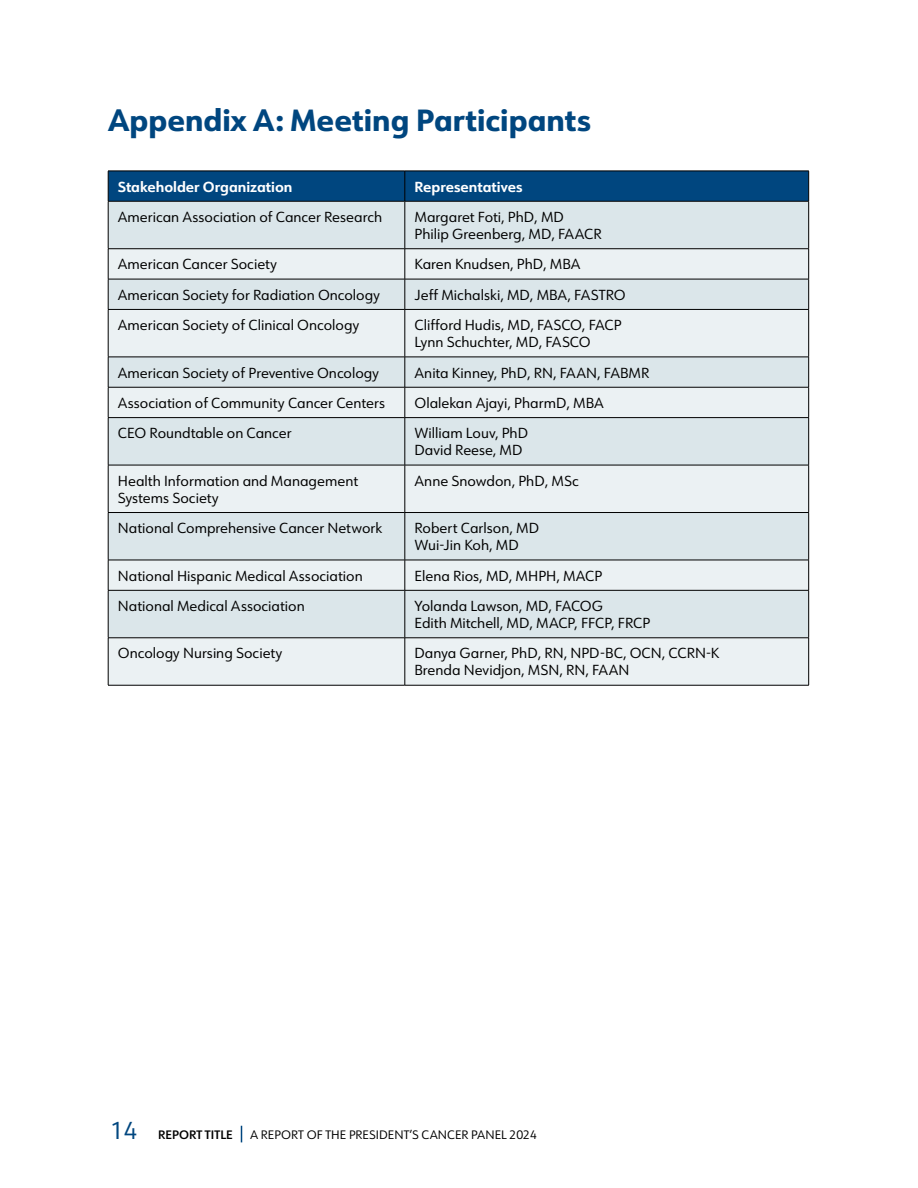
<style>
.page{position:relative;width:918px;height:1188px;background:#fff}
.page>*{position:absolute;margin:0;border:0;box-sizing:border-box;transform-origin:0 0}
.t1{font:800 30px "URW Form";color:#00467f}
.t2{font:14.25px/17.1px "URW Form";color:#000}
.t3{font:700 14.25px "URW Form";color:#fff}
.t4{font:12px "URW Form";color:#000}
.t5{font:600 12px "URW Form";letter-spacing:.005em;color:#000}
.s1{font-weight:400;font-size:24px;color:#00467f}
</style>
<div class="page">
<div style="left:109px;top:172px;width:699px;height:29px;background:#00467f"></div>
<div style="left:109px;top:202px;width:699px;height:46px;background:#dbe6ea"></div>
<svg style="left:109px;top:249px;width:699px;height:436px;background:#e1e9ec"></svg>
<hr style="left:108px;top:171px;width:297px;height:1px;background:#000">
<hr style="left:108px;top:171px;width:1px;height:30px;background:#000">
<hr style="left:405px;top:171px;width:404px;height:1px;background:#000">
<hr style="left:405px;top:171px;width:1px;height:30px;background:#000">
<hr style="left:808px;top:171px;width:1px;height:30px;background:#000">
<hr style="left:108px;top:201px;width:297px;height:1px;background:#000">
<hr style="left:108px;top:201px;width:1px;height:48px;background:#000">
<hr style="left:405px;top:201px;width:404px;height:1px;background:#000">
<hr style="left:405px;top:201px;width:1px;height:48px;background:#000">
<hr style="left:808px;top:201px;width:1px;height:48px;background:#000">
<hr style="left:108px;top:248px;width:297px;height:1px;background:#000">
<hr style="left:108px;top:249px;width:1px;height:30px;background:#000">
<hr style="left:405px;top:248px;width:404px;height:1px;background:#000">
<hr style="left:405px;top:249px;width:1px;height:30px;background:#000">
<hr style="left:808px;top:249px;width:1px;height:30px;background:#000">
<hr style="left:108px;top:279px;width:297px;height:1px;background:#000">
<hr style="left:108px;top:279px;width:1px;height:30px;background:#000">
<hr style="left:405px;top:279px;width:404px;height:1px;background:#000">
<hr style="left:405px;top:279px;width:1px;height:30px;background:#000">
<hr style="left:808px;top:279px;width:1px;height:30px;background:#000">
<hr style="left:108px;top:309px;width:297px;height:1px;background:#000">
<hr style="left:108px;top:310px;width:1px;height:47px;background:#000">
<hr style="left:405px;top:309px;width:404px;height:1px;background:#000">
<hr style="left:405px;top:310px;width:1px;height:47px;background:#000">
<hr style="left:808px;top:310px;width:1px;height:47px;background:#000">
<hr style="left:108px;top:357px;width:297px;height:1px;background:#000">
<hr style="left:108px;top:357px;width:1px;height:30px;background:#000">
<hr style="left:405px;top:357px;width:404px;height:1px;background:#000">
<hr style="left:405px;top:357px;width:1px;height:30px;background:#000">
<hr style="left:808px;top:357px;width:1px;height:30px;background:#000">
<hr style="left:108px;top:387px;width:297px;height:1px;background:#000">
<hr style="left:108px;top:387px;width:1px;height:30px;background:#000">
<hr style="left:405px;top:387px;width:404px;height:1px;background:#000">
<hr style="left:405px;top:387px;width:1px;height:30px;background:#000">
<hr style="left:808px;top:387px;width:1px;height:30px;background:#000">
<hr style="left:108px;top:417px;width:297px;height:1px;background:#000">
<hr style="left:108px;top:418px;width:1px;height:47px;background:#000">
<hr style="left:405px;top:417px;width:404px;height:1px;background:#000">
<hr style="left:405px;top:418px;width:1px;height:47px;background:#000">
<hr style="left:808px;top:418px;width:1px;height:47px;background:#000">
<hr style="left:108px;top:465px;width:297px;height:1px;background:#000">
<hr style="left:108px;top:465px;width:1px;height:47px;background:#000">
<hr style="left:405px;top:465px;width:404px;height:1px;background:#000">
<hr style="left:405px;top:465px;width:1px;height:47px;background:#000">
<hr style="left:808px;top:465px;width:1px;height:47px;background:#000">
<hr style="left:108px;top:512px;width:297px;height:1px;background:#000">
<hr style="left:108px;top:513px;width:1px;height:47px;background:#000">
<hr style="left:405px;top:512px;width:404px;height:1px;background:#000">
<hr style="left:405px;top:513px;width:1px;height:47px;background:#000">
<hr style="left:808px;top:513px;width:1px;height:47px;background:#000">
<hr style="left:108px;top:560px;width:297px;height:1px;background:#000">
<hr style="left:108px;top:560px;width:1px;height:30px;background:#000">
<hr style="left:405px;top:560px;width:404px;height:1px;background:#000">
<hr style="left:405px;top:560px;width:1px;height:30px;background:#000">
<hr style="left:808px;top:560px;width:1px;height:30px;background:#000">
<hr style="left:108px;top:590px;width:297px;height:1px;background:#000">
<hr style="left:108px;top:591px;width:1px;height:47px;background:#000">
<hr style="left:405px;top:590px;width:404px;height:1px;background:#000">
<hr style="left:405px;top:591px;width:1px;height:47px;background:#000">
<hr style="left:808px;top:591px;width:1px;height:47px;background:#000">
<hr style="left:108px;top:638px;width:297px;height:1px;background:#000">
<hr style="left:108px;top:638px;width:1px;height:47px;background:#000">
<hr style="left:405px;top:638px;width:404px;height:1px;background:#000">
<hr style="left:405px;top:638px;width:1px;height:47px;background:#000">
<hr style="left:808px;top:638px;width:1px;height:47px;background:#000">
<hr style="left:108px;top:685px;width:297px;height:1px;background:#000">
<hr style="left:405px;top:685px;width:404px;height:1px;background:#000">
<svg style="left:241px;top:1126px;width:1px;height:16px"></svg>
<h1 class="t1" style="left:108px;top:99px;width:484px">Appendix A: Meeting Participants</h1>
<p class="t3" style="left:118px;top:177px;width:176px">Stakeholder Organization</p>
<p class="t3" style="left:415px;top:177px;width:110px">Representatives</p>
<p class="t2" style="left:118px;top:208px;width:266px">American Association of Cancer Research</p>
<p class="t2" style="left:415px;top:208px;width:189px">Margaret Foti, PhD, MD<br>Philip Greenberg, MD, FAACR</p>
<p class="t2" style="left:118px;top:255px;width:161px">American Cancer Society</p>
<p class="t2" style="left:415px;top:255px;width:168px">Karen Knudsen, PhD, MBA</p>
<p class="t2" style="left:118px;top:286px;width:264px">American Society for Radiation Oncology</p>
<p class="t2" style="left:415px;top:286px;width:213px">Jeff Michalski, MD, MBA, FASTRO</p>
<p class="t2" style="left:118px;top:316px;width:243px">American Society of Clinical Oncology</p>
<p class="t2" style="left:415px;top:316px;width:209px">Clifford Hudis, MD, FASCO, FACP<br>Lynn Schuchter, MD, FASCO</p>
<p class="t2" style="left:118px;top:363px;width:263px">American Society of Preventive Oncology</p>
<p class="t2" style="left:415px;top:363px;width:236px">Anita Kinney, PhD, RN, FAAN, FABMR</p>
<p class="t2" style="left:118px;top:394px;width:269px">Association of Community Cancer Centers</p>
<p class="t2" style="left:415px;top:394px;width:191px">Olalekan Ajayi, PharmD, MBA</p>
<p class="t2" style="left:118px;top:424px;width:175px">CEO Roundtable on Cancer</p>
<p class="t2" style="left:415px;top:424px;width:115px">William Louv, PhD<br>David Reese, MD</p>
<p class="t2" style="left:118px;top:472px;width:242px">Health Information and Management<br>Systems Society</p>
<p class="t2" style="left:415px;top:472px;width:166px">Anne Snowdon, PhD, MSc</p>
<p class="t2" style="left:118px;top:519px;width:266px">National Comprehensive Cancer Network</p>
<p class="t2" style="left:415px;top:519px;width:126px">Robert Carlson, MD<br>Wui-Jin Koh, MD</p>
<p class="t2" style="left:118px;top:566px;width:246px">National Hispanic Medical Association</p>
<p class="t2" style="left:415px;top:566px;width:190px">Elena Rios, MD, MHPH, MACP</p>
<p class="t2" style="left:118px;top:597px;width:188px">National Medical Association</p>
<p class="t2" style="left:415px;top:597px;width:237px">Yolanda Lawson, MD, FACOG<br>Edith Mitchell, MD, MACP, FFCP, FRCP</p>
<p class="t2" style="left:118px;top:644px;width:166px">Oncology Nursing Society</p>
<p class="t2" style="left:415px;top:644px;width:306px">Danya Garner, PhD, RN, NPD-BC, OCN, CCRN-K<br>Brenda Nevidjon, MSN, RN, FAAN</p>
<p class="t5" style="left:110px;top:1127px;width:124px"><span class="s1">14</span> REPORT TITLE</p>
<p class="t4" style="left:250px;top:1127px;width:288px">A REPORT OF THE PRESIDENT’S CANCER PANEL 2024</p>
</div>
